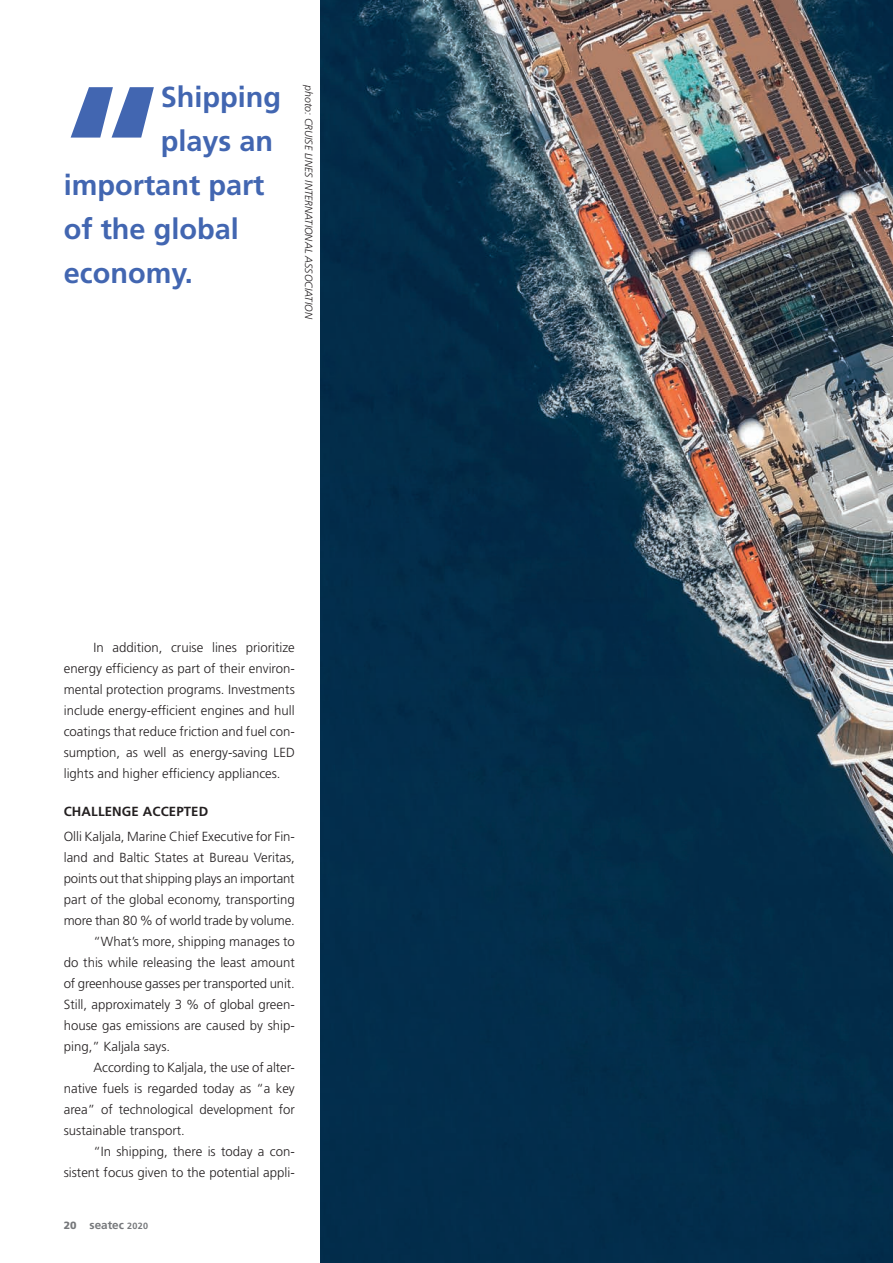
<style>
.page{position:relative;width:893px;height:1263px;background:#fff}
.page>*{position:absolute;margin:0;border:0;box-sizing:border-box;transform-origin:0 0}
.t1{font:700 201.6px "Frutiger LT Std";color:#4266b1}
.t2{font:700 28.95px "Frutiger LT Std";color:#4266b1}
.t3{font:300 13.2px/21px "Frutiger LT Std";color:#231f20;text-align:justify}
.t4{font:700 13.2px "Frutiger LT Std";letter-spacing:.01em;color:#231f20}
.t5{font:700 11.7px "Frutiger LT Std";color:#76787b}
.t6{font:italic 300 10.5px "Frutiger LT Std";color:#231f20}
.s1{font-weight:900;font-size:10.5px}
.s2{font-size:9px}
</style>
<div class="page">
<img style="left:320px;top:0;width:573px;height:1263px">
<h1 class="t1" style="left:64px;top:39px;width:98px">“</h1>
<h2 class="t2" style="left:161px;top:80px;width:122px">Shipping</h2>
<h2 class="t2" style="left:161px;top:124px;width:114px">plays an</h2>
<h2 class="t2" style="left:64px;top:168px;width:202px">important part</h2>
<h2 class="t2" style="left:64px;top:212px;width:177px">of the global</h2>
<h2 class="t2" style="left:64px;top:256px;width:131px">economy.</h2>
<p class="t6" style="left:315px;top:85px;width:235px;rotate:90deg">photo: CRUISE LINES INTERNATIONAL ASSOCIATION</p>
<p class="t3" style="left:64px;top:637px;width:233px;text-indent:30px">In addition, cruise lines prioritize energy efficiency as part of their environ&shy;mental protection programs. Investments include energy-efficient engines and hull coatings that reduce friction and fuel con&shy;sumption, as well as energy-saving LED lights and higher efficiency appliances.</p>
<p class="t4" style="left:64px;top:803px;width:146px">CHALLENGE ACCEPTED</p>
<p class="t3" style="left:64px;top:826px;width:233px">Olli Kaljala, Marine Chief Executive for Fin-</p>
<p class="t3" style="left:64px;top:847px;width:233px">land and Baltic States at Bureau Veritas,</p>
<p class="t3" style="left:64px;top:868px;width:232px">points out that shipping plays an important</p>
<p class="t3" style="left:64px;top:889px;width:232px">part of the global economy, transporting</p>
<p class="t3" style="left:64px;top:910px;width:233px">more than 80 % of world trade by volume.</p>
<p class="t3" style="left:94px;top:931px;width:203px">“What’s more, shipping manages to</p>
<p class="t3" style="left:64px;top:952px;width:233px">do this while releasing the least amount</p>
<p class="t3" style="left:64px;top:973px;width:233px">of greenhouse gasses per transported unit.</p>
<p class="t3" style="left:64px;top:994px;width:233px">Still, approximately 3 % of global green-</p>
<p class="t3" style="left:64px;top:1015px;width:233px">house gas emissions are caused by ship-</p>
<p class="t3" style="left:64px;top:1036px;width:108px">ping,” Kaljala says.</p>
<p class="t3" style="left:94px;top:1057px;width:203px">According to Kaljala, the use of alter-</p>
<p class="t3" style="left:64px;top:1078px;width:232px">native fuels is regarded today as “a key</p>
<p class="t3" style="left:64px;top:1099px;width:233px">area” of technological development for</p>
<p class="t3" style="left:64px;top:1120px;width:123px">sustainable transport.</p>
<p class="t3" style="left:94px;top:1141px;width:203px">“In shipping, there is today a con-</p>
<p class="t3" style="left:64px;top:1162px;width:233px">sistent focus given to the potential appli-</p>
<p class="t5" style="left:64px;top:1218px;width:86px"><span class="s1">20</span> seatec <span class="s2">2020</span></p>
</div>
